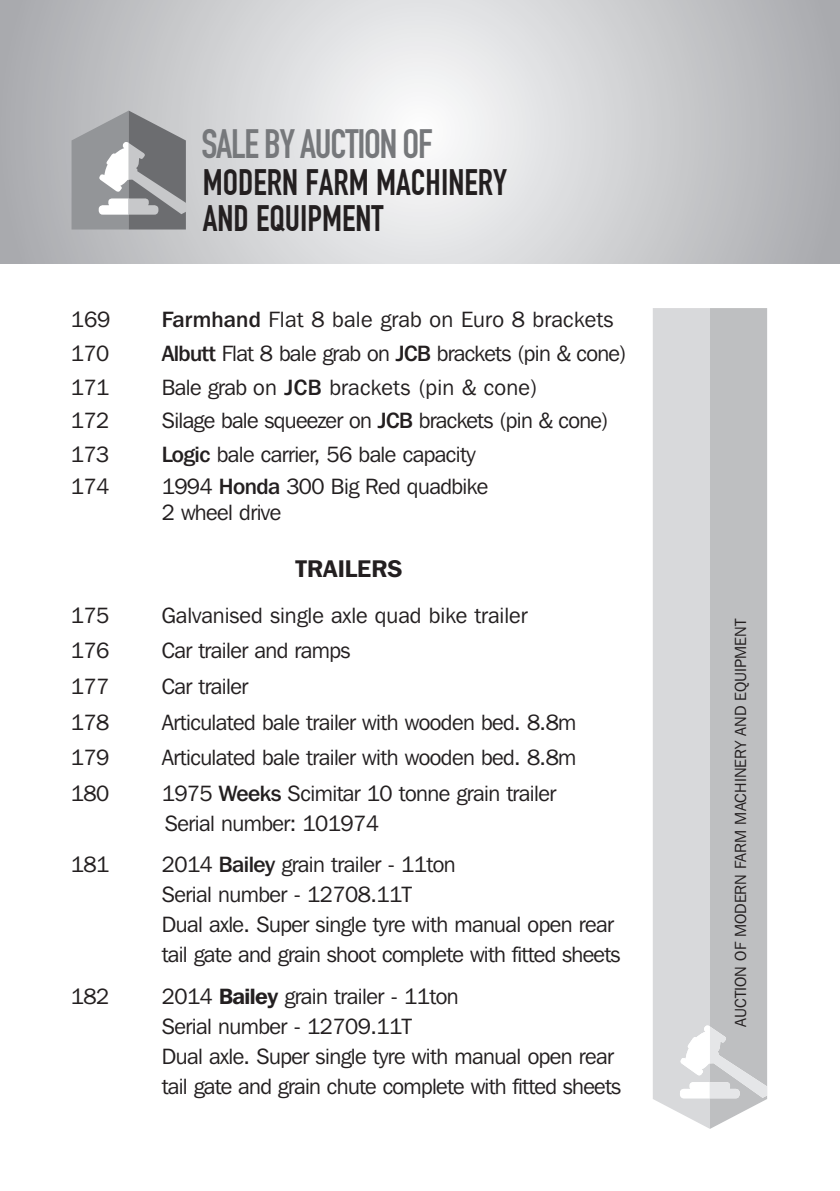
<style>
.page{position:relative;width:840px;height:1191px;background:#fff}
.page>*{position:absolute;margin:0;border:0;box-sizing:border-box;transform-origin:0 0}
.t1{font:700 40.4px "DIN Condensed";letter-spacing:-.03em;color:#76787b}
.t2{font:700 36px/36px "DIN Condensed";color:#231f20}
.t3{font:600 24px "Franklin Gothic IT Cby BT";color:#231f20}
.t4{font:22px/30px "Franklin Gothic IT Cby BT";letter-spacing:-.025em;color:#231f20}
.t5{font:22px "Franklin Gothic IT Cby BT";letter-spacing:.01em;color:#231f20}
.t6{font:22px "Franklin Gothic IT Cby BT";color:#231f20}
.t7{font:16px "Franklin Gothic IT Cby BT";color:#231f20}
.s1{font-weight:500}
.s2{font-weight:600}
</style>
<div class="page">
<svg style="left:71px;top:111px;width:115px;height:118px;background:#9b9c9f"></svg>
<div style="left:653px;top:308px;width:56px;height:820px;background:#d8d9db"></div>
<div style="left:709px;top:308px;width:57px;height:820px;background:#bebfc1"></div>
<svg style="left:679px;top:1025px;width:87px;height:73px"></svg>
<h1 class="t1" style="left:201px;top:120px;width:233px">SALE BY AUCTION OF</h1>
<h2 class="t2" style="left:203px;top:169px;width:305px">MODERN FARM MACHINERY<br>AND EQUIPMENT</h2>
<p class="t4" style="left:71px;top:304px;width:41px">169</p>
<p class="t5" style="left:162px;top:306px;width:453px"><span class="s1">Farmhand</span> Flat 8 bale grab on Euro 8 brackets</p>
<p class="t4" style="left:71px;top:338px;width:40px">170</p>
<p class="t4" style="left:162px;top:338px;width:466px"><span class="s1">Albutt</span> Flat 8 bale grab on <span class="s1">JCB</span> brackets (pin &amp; cone)</p>
<p class="t4" style="left:71px;top:371px;width:40px">171</p>
<p class="t5" style="left:162px;top:373px;width:377px">Bale grab on <span class="s1">JCB</span> brackets (pin &amp; cone)</p>
<p class="t4" style="left:71px;top:405px;width:40px">172</p>
<p class="t4" style="left:162px;top:405px;width:448px">Silage bale squeezer on <span class="s1">JCB</span> brackets (pin &amp; cone)</p>
<p class="t4" style="left:71px;top:439px;width:40px">173</p>
<p class="t4" style="left:162px;top:439px;width:315px"><span class="s1">Logic</span> bale carrier, 56 bale capacity</p>
<p class="t4" style="left:71px;top:470px;width:40px">174</p>
<p class="t4" style="left:162px;top:472px;width:328px;line-height:26px">1994 <span class="s1">Honda</span> 300 Big Red quadbike<br>2 wheel drive</p>
<p class="t3" style="left:295px;top:560px;width:108px">TRAILERS</p>
<p class="t4" style="left:71px;top:599px;width:40px">175</p>
<p class="t6" style="left:162px;top:601px;width:367px">Galvanised single axle quad bike trailer</p>
<p class="t4" style="left:71px;top:635px;width:40px">176</p>
<p class="t4" style="left:162px;top:635px;width:190px">Car trailer and ramps</p>
<p class="t4" style="left:71px;top:671px;width:40px">177</p>
<p class="t4" style="left:162px;top:671px;width:88px">Car trailer</p>
<p class="t4" style="left:71px;top:706px;width:40px">178</p>
<p class="t4" style="left:162px;top:706px;width:416px">Articulated bale trailer with wooden bed. 8.8m</p>
<p class="t4" style="left:71px;top:742px;width:40px">179</p>
<p class="t4" style="left:162px;top:742px;width:416px">Articulated bale trailer with wooden bed. 8.8m</p>
<p class="t4" style="left:71px;top:778px;width:40px">180</p>
<p class="t4" style="left:162px;top:778px;width:396px">1975 <span class="s1">Weeks</span> Scimitar 10 tonne grain trailer<br>Serial number: 101974</p>
<p class="t4" style="left:71px;top:849px;width:40px">181</p>
<p class="t4" style="left:162px;top:849px;width:460px">2014 <span class="s1">Bailey</span> grain trailer - 11ton<br>Serial number - 12708.11T<br>Dual axle. Super single tyre with manual open rear tail gate and grain shoot complete with fitted sheets</p>
<p class="t4" style="left:71px;top:980px;width:40px">182</p>
<p class="t4" style="left:162px;top:980px;width:460px">2014 <span class="s2">Bailey</span> grain trailer - 11ton<br>Serial number - 12709.11T<br>Dual axle. Super single tyre with manual open rear tail gate and grain chute complete with fitted sheets</p>
<p class="t7" style="left:730px;top:1026px;width:409px;rotate:-90deg">AUCTION OF MODERN FARM MACHINERY AND EQUIPMENT</p>
</div>
